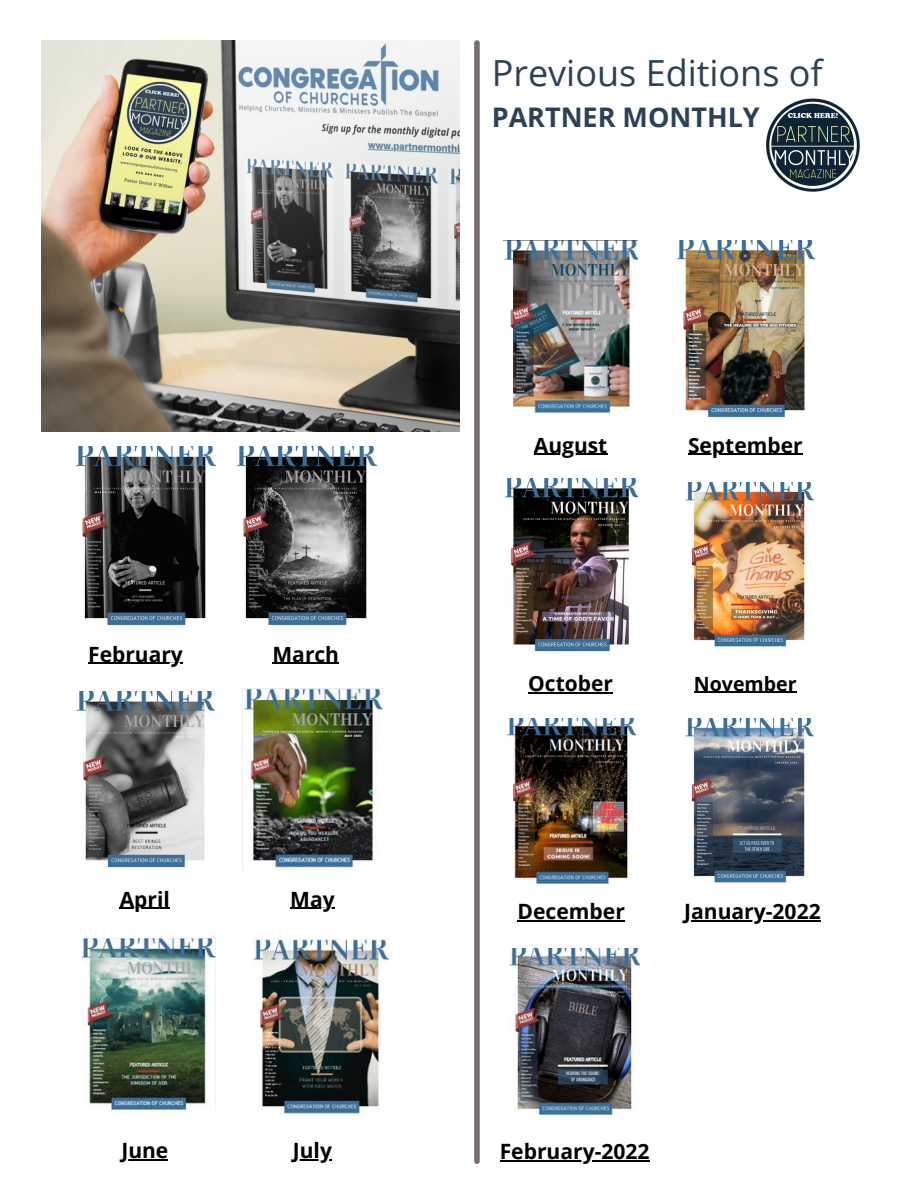
<style>
.page{position:relative;width:918px;height:1188px;background:#fff}
.page>*{position:absolute;margin:0;border:0;box-sizing:border-box;transform-origin:0 0}
.t1{font:36px "Open Sans";color:#2c4157}
.t2{font:700 27px "Open Sans";color:#2c4157}
.t3{font:700 21.15px "Open Sans";color:#000}
.t4{font:700 21px "Open Sans";color:#000}
.t5{font:700 19.65px "Open Sans";color:#000}
</style>
<div class="page">
<img style="left:236px;top:446px;width:140px;height:180px">
<img style="left:75px;top:446px;width:140px;height:180px">
<img style="left:76px;top:691px;width:138px;height:177px">
<img style="left:243px;top:688px;width:139px;height:183px">
<img style="left:82px;top:938px;width:133px;height:171px">
<img style="left:253px;top:938px;width:136px;height:177px">
<img style="left:42px;top:40px;width:417px;height:392px">
<img style="left:766px;top:99px;width:94px;height:93px">
<img style="left:677px;top:240px;width:137px;height:178px">
<img style="left:504px;top:240px;width:134px;height:173px">
<div style="left:474px;top:43px;width:6px;height:1118px;background:#7b6e72"></div>
<img style="left:504px;top:479px;width:134px;height:173px">
<img style="left:685px;top:482px;width:129px;height:165px">
<img style="left:507px;top:718px;width:129px;height:166px">
<img style="left:685px;top:718px;width:129px;height:165px">
<hr style="left:88px;top:663px;width:95px;height:1px;background:#000">
<hr style="left:273px;top:663px;width:66px;height:1px;background:#000">
<hr style="left:120px;top:908px;width:50px;height:1px;background:#000">
<hr style="left:290px;top:908px;width:45px;height:1px;background:#000">
<hr style="left:121px;top:1159px;width:47px;height:1px;background:#000">
<hr style="left:293px;top:1159px;width:39px;height:1px;background:#000">
<hr style="left:688px;top:454px;width:115px;height:1px;background:#000">
<hr style="left:534px;top:454px;width:73px;height:1px;background:#000">
<hr style="left:528px;top:692px;width:85px;height:1px;background:#000">
<hr style="left:694px;top:692px;width:103px;height:1px;background:#000">
<hr style="left:518px;top:920px;width:107px;height:2px;background:#000">
<hr style="left:684px;top:920px;width:137px;height:2px;background:#000">
<img style="left:510px;top:948px;width:129px;height:167px">
<hr style="left:500px;top:1161px;width:150px;height:1px;background:#000">
<p class="t4" style="left:88px;top:639px;width:96px">February</p>
<p class="t4" style="left:273px;top:639px;width:68px">March</p>
<p class="t4" style="left:120px;top:884px;width:52px">April</p>
<p class="t4" style="left:290px;top:884px;width:46px">May</p>
<p class="t4" style="left:121px;top:1135px;width:48px">June</p>
<p class="t4" style="left:293px;top:1135px;width:41px">July</p>
<p class="t1" style="left:492px;top:48px;width:333px">Previous Editions of</p>
<p class="t2" style="left:492px;top:98px;width:270px">PARTNER MONTHLY</p>
<p class="t4" style="left:534px;top:430px;width:75px">August</p>
<p class="t4" style="left:688px;top:430px;width:116px">September</p>
<p class="t4" style="left:528px;top:668px;width:86px">October</p>
<p class="t5" style="left:694px;top:670px;width:104px">November</p>
<p class="t3" style="left:518px;top:897px;width:109px">December</p>
<p class="t3" style="left:684px;top:897px;width:138px">January-2022</p>
<p class="t3" style="left:500px;top:1137px;width:151px">February-2022</p>
</div>
